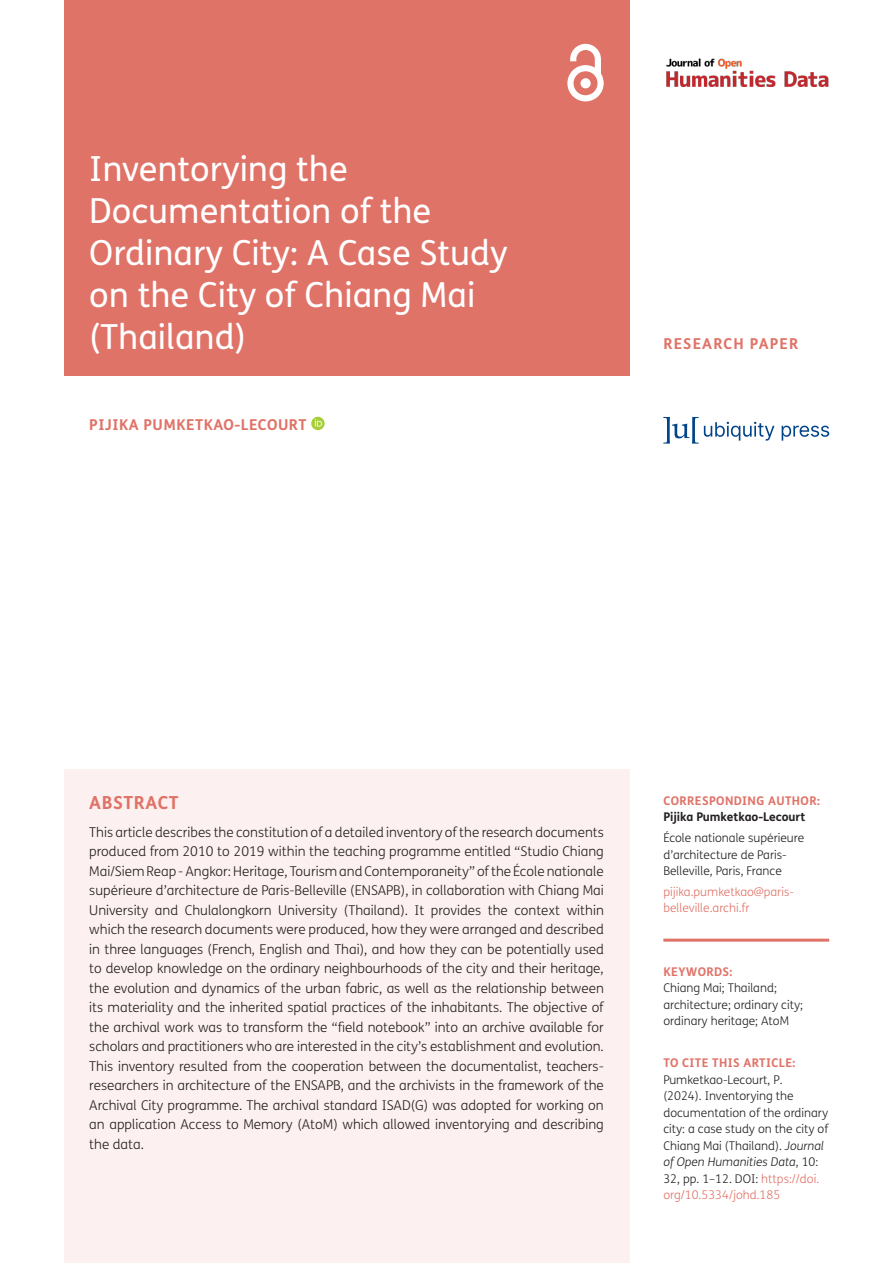
<style>
.page{position:relative;width:893px;height:1263px;background:#fff}
.page>*{position:absolute;margin:0;border:0;box-sizing:border-box;transform-origin:0 0}
.Article_Title{font:34.5px/42px "FS Me";color:#fff}
.t1{font:700 18px "FS Me";letter-spacing:.03em;color:#e07368}
.Cover_Authors{font:700 15px "FS Me";letter-spacing:.03em;color:#e07368}
.Cover_Authors-2{font:700 15px "FS Me";letter-spacing:.075em;color:#e07368}
.Abstract_Copy{font:300 13.5px/19.5px "FS Me";color:#231f20;text-align:justify}
.t2{font:300 12px/16.5px "FS Me";color:#231f20}
.t3{font:700 12px "FS Me";letter-spacing:.03em;color:#e07368}
.t4{font:300 12px/16.5px "FS Me";color:#e07368}
.t5{font:700 12px "FS Me";color:#231f20}
.s1{font-style:italic}
.s2{color:#e07368}
</style>
<div class="page">
<div style="left:64px;top:0;width:565px;height:376px;background:#e07368"></div>
<svg style="left:567px;top:44px;width:37px;height:57px"></svg>
<svg style="left:663px;top:417px;width:166px;height:27px"></svg>
<img style="left:666px;top:58px;width:163px;height:29px">
<hr style="left:663px;top:939px;width:166px;height:3px;background:#e07368">
<div style="left:64px;top:770px;width:565px;height:493px;background:#fcf1f0"></div>
<svg style="left:311px;top:417px;width:14px;height:13px"></svg>
<svg style="left:315px;top:419px;width:7px;height:7px"></svg>
<h1 class="Article_Title" style="left:89px;top:148px;width:420px">Inventorying the<br>Documentation of the<br>Ordinary City: A Case Study on the City of Chiang Mai (Thailand)</h1>
<p class="Cover_Authors" style="left:89px;top:415px;width:219px">PIJIKA PUMKETKAO-LECOURT</p>
<p class="Cover_Authors-2" style="left:663px;top:334px;width:136px">RESEARCH PAPER</p>
<h1 class="t1" style="left:89px;top:791px;width:91px">ABSTRACT</h1>
<p class="Abstract_Copy" style="left:89px;top:823px;width:516px">This article describes the constitution of a detailed inventory of the research documents produced from 2010 to 2019 within the teaching programme entitled “Studio Chiang Mai/Siem Reap - Angkor: Heritage, Tourism and Contemporaneity” of the École nationale supérieure d’architecture de Paris-Belleville (ENSAPB), in collaboration with Chiang Mai University and Chulalongkorn University (Thailand). It provides the context within which the research documents were produced, how they were arranged and described in three languages (French, English and Thai), and how they can be potentially used to develop knowledge on the ordinary neighbourhoods of the city and their heritage, the evolution and dynamics of the urban fabric, as well as the relationship between its materiality and the inherited spatial practices of the inhabitants. The objective of the archival work was to transform the “field notebook” into an archive available for scholars and practitioners who are interested in the city’s establishment and evolution.<br>This inventory resulted from the cooperation between the documentalist, teachers&shy;researchers in architecture of the ENSAPB, and the archivists in the framework of the Archival City programme. The archival standard ISAD(G) was adopted for working on an application Access to Memory (AtoM) which allowed inventorying and describing the data.</p>
<p class="t3" style="left:663px;top:793px;width:158px">CORRESPONDING AUTHOR:</p>
<p class="t5" style="left:663px;top:810px;width:143px">Pijika Pumketkao-Lecourt</p>
<p class="t2" style="left:663px;top:830px;width:142px">École nationale supérieure d’architecture de Paris-<br>Belleville, Paris, France</p>
<p class="t4" style="left:663px;top:884px;width:132px">pijika.pumketkao@paris&shy;belleville.archi.fr</p>
<p class="t3" style="left:663px;top:964px;width:71px">KEYWORDS:</p>
<p class="t2" style="left:663px;top:980px;width:141px">Chiang Mai; Thailand; architecture; ordinary city; ordinary heritage; AtoM</p>
<p class="t3" style="left:663px;top:1055px;width:133px">TO CITE THIS ARTICLE:</p>
<p class="t2" style="left:663px;top:1071px;width:166px">Pumketkao-Lecourt, P.<br>(2024). Inventorying the documentation of the ordinary city: a case study on the city of<br>Chiang Mai (Thailand). <span class="s1">Journal of Open Humanities Data</span>, 10:<br>32, pp. 1–12. DOI: <span class="s2">https://doi. org/10.5334/johd.185</span></p>
</div>
